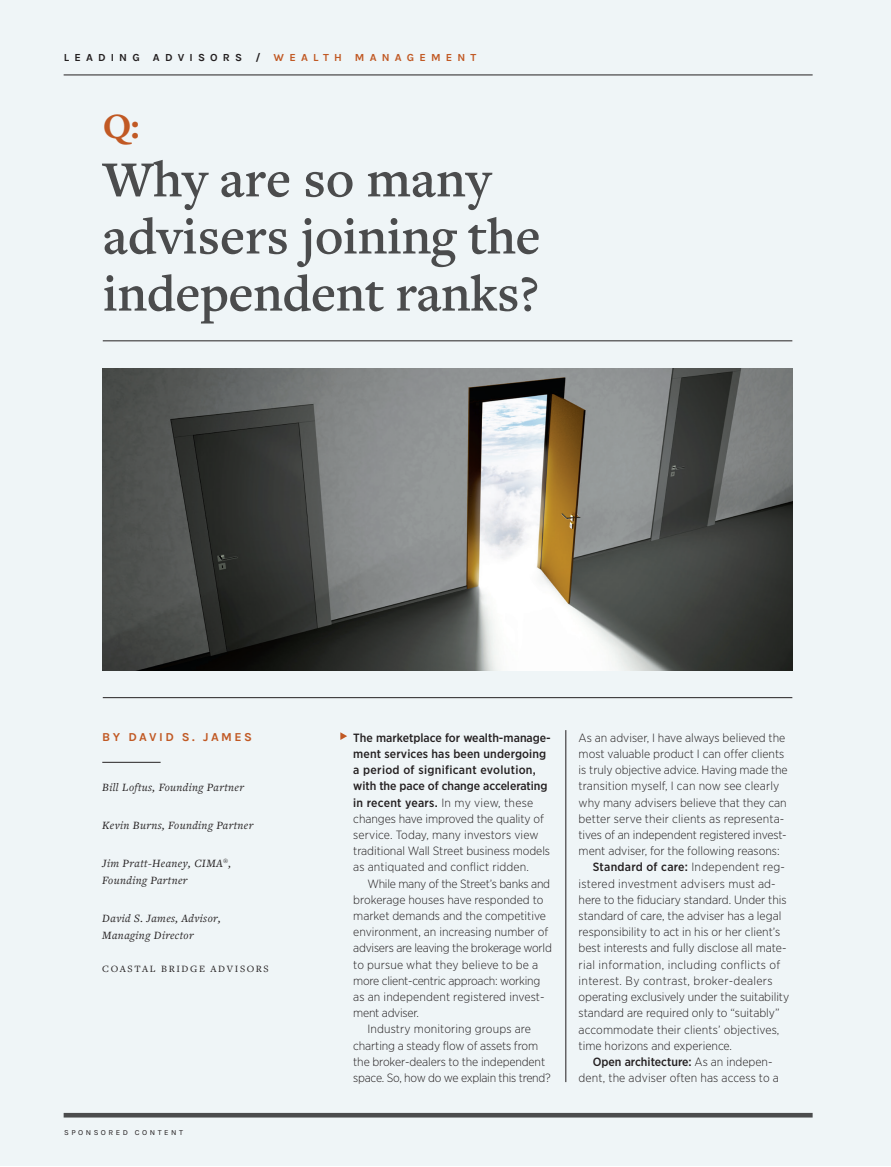
<style>
.page{position:relative;width:891px;height:1167px;background:#fff}
.page>*{position:absolute;margin:0;border:0;box-sizing:border-box;transform-origin:0 0}
.t1{font:600 52.5px/57px "Freight Text Pro";letter-spacing:-.01em;color:#4b4c4d}
.t2{font:700 37.05px "Freight Text Pro";color:#c15924}
.t3{font:700 12.15px "Karmilla";letter-spacing:.2em;color:#c15924}
.t4{font:300 12px/16.2px "Gotham Narrow";color:#231f20}
.t5{font:300 12px "Gotham Narrow";letter-spacing:-.02em;color:#231f20}
.t6{font:300 12px "Gotham Narrow";letter-spacing:.025em;color:#231f20}
.t7{font:300 12px "Gotham Narrow";letter-spacing:.02em;color:#231f20}
.t8{font:500 12px "Gotham Narrow";letter-spacing:.02em;color:#231f20}
.t9{font:500 12px "Gotham Narrow";color:#231f20}
.t10{font:italic 11.55px/17px "Freight Text Pro";letter-spacing:.03em;color:#231f20}
.t11{font:700 10.8px "Karmilla";letter-spacing:.47em;color:#231f20}
.t12{font:10.05px "Freight Text Pro";letter-spacing:.16em;color:#231f20}
.t13{font:7.65px "Karmilla";letter-spacing:.32em;color:#231f20}
.s1{color:#c15924}
.s2{font-weight:500}
.s3{font-weight:300}
</style>
<div class="page">
<div style="left:0;top:0;width:891px;height:1165px;background:#eff5f7"></div>
<hr style="left:103px;top:340px;width:689px;height:1px;background:#231f20">
<hr style="left:103px;top:697px;width:689px;height:1px;background:#231f20">
<hr style="left:566px;top:730px;width:1px;height:352px;background:#231f20">
<div style="left:64px;top:1112px;width:749px;height:5px;background:#4b4c4d"></div>
<hr style="left:64px;top:75px;width:749px;height:1px;background:#231f20">
<svg style="left:340px;top:732px;width:7px;height:8px"></svg>
<hr style="left:102px;top:762px;width:59px;height:1px;background:#231f20">
<img style="left:103px;top:368px;width:689px;height:302px">
<p class="t11" style="left:64px;top:51px;width:414px">LEADING ADVISORS / <span class="s1">WEALTH MANAGEMENT</span></p>
<h2 class="t2" style="left:103px;top:101px;width:38px">Q:</h2>
<h1 class="t1" style="left:103px;top:149px;width:439px">Why are so many advisers joining the independent ranks?</h1>
<p class="t3" style="left:102px;top:729px;width:151px">BY DAVID S. JAMES</p>
<p class="t10" style="left:102px;top:778px;width:143px">Bill Loftus, Founding Partner</p>
<p class="t10" style="left:102px;top:816px;width:153px">Kevin Burns, Founding Partner</p>
<p class="t10" style="left:102px;top:854px;width:130px">Jim Pratt-Heaney, CIMA<sup>®</sup>,<br>Founding Partner</p>
<p class="t10" style="left:102px;top:909px;width:120px">David S. James, Advisor,<br>Managing Director</p>
<p class="t12" style="left:102px;top:962px;width:168px">COASTAL BRIDGE ADVISORS</p>
<p class="t13" style="left:64px;top:1127px;width:120px">SPONSORED CONTENT</p>
<p class="t4" style="left:353px;top:729px;width:199px"><span class="s2">The marketplace for wealth-manage&shy;ment services has been undergoing a period of significant evolution, with the pace of change accelerating in recent years.</span> In my view, these changes have improved the quality of service. Today, many investors view traditional Wall Street business models as antiquated and conflict ridden.</p>
<p class="t5" style="left:367px;top:876px;width:184px">While many of the Street’s banks and</p>
<p class="t4" style="left:353px;top:891px;width:192px">brokerage houses have responded to</p>
<p class="t4" style="left:353px;top:907px;width:194px">market demands and the competitive</p>
<p class="t4" style="left:353px;top:923px;width:196px">environment, an increasing number of</p>
<p class="t5" style="left:353px;top:940px;width:200px">advisers are leaving the brokerage world</p>
<p class="t4" style="left:353px;top:956px;width:186px">to pursue what they believe to be a</p>
<p class="t5" style="left:353px;top:973px;width:189px">more client-centric approach: working</p>
<p class="t4" style="left:353px;top:988px;width:193px">as an independent registered invest-</p>
<p class="t5" style="left:353px;top:1005px;width:67px">ment adviser.</p>
<p class="t4" style="left:367px;top:1020px;width:165px">Industry monitoring groups are</p>
<p class="t4" style="left:353px;top:1037px;width:186px">charting a steady flow of assets from</p>
<p class="t4" style="left:353px;top:1053px;width:193px">the broker-dealers to the independent</p>
<p class="t5" style="left:353px;top:1070px;width:199px">space. So, how do we explain this trend?</p>
<p class="t4" style="left:579px;top:729px;width:208px">As an adviser, I have always believed the</p>
<p class="t4" style="left:579px;top:745px;width:207px">most valuable product I can offer clients</p>
<p class="t4" style="left:579px;top:761px;width:211px">is truly objective advice. Having made the</p>
<p class="t4" style="left:579px;top:777px;width:202px">transition myself, I can now see clearly</p>
<p class="t4" style="left:579px;top:794px;width:210px">why many advisers believe that they can</p>
<p class="t4" style="left:579px;top:810px;width:207px">better serve their clients as representa-</p>
<p class="t4" style="left:579px;top:826px;width:210px">tives of an independent registered invest-</p>
<p class="t4" style="left:579px;top:842px;width:203px">ment adviser, for the following reasons:</p>
<p class="t8" style="left:593px;top:859px;width:194px">Standard of care: <span class="s3">Independent reg-</span></p>
<p class="t7" style="left:579px;top:876px;width:198px">istered investment advisers must ad-</p>
<p class="t4" style="left:579px;top:891px;width:209px">here to the fiduciary standard. Under this</p>
<p class="t4" style="left:579px;top:907px;width:204px">standard of care, the adviser has a legal</p>
<p class="t4" style="left:579px;top:923px;width:203px">responsibility to act in his or her client’s</p>
<p class="t4" style="left:579px;top:939px;width:209px">best interests and fully disclose all mate-</p>
<p class="t6" style="left:579px;top:957px;width:203px">rial information, including conflicts of</p>
<p class="t6" style="left:579px;top:973px;width:195px">interest. By contrast, broker-dealers</p>
<p class="t4" style="left:579px;top:988px;width:212px">operating exclusively under the suitability</p>
<p class="t4" style="left:579px;top:1004px;width:203px">standard are required only to “suitably”</p>
<p class="t4" style="left:579px;top:1020px;width:202px">accommodate their clients’ objectives,</p>
<p class="t4" style="left:579px;top:1037px;width:155px">time horizons and experience.</p>
<p class="t9" style="left:593px;top:1054px;width:181px">Open architecture: <span class="s3">As an indepen-</span></p>
<p class="t4" style="left:579px;top:1069px;width:202px">dent, the adviser often has access to a</p>
</div>
